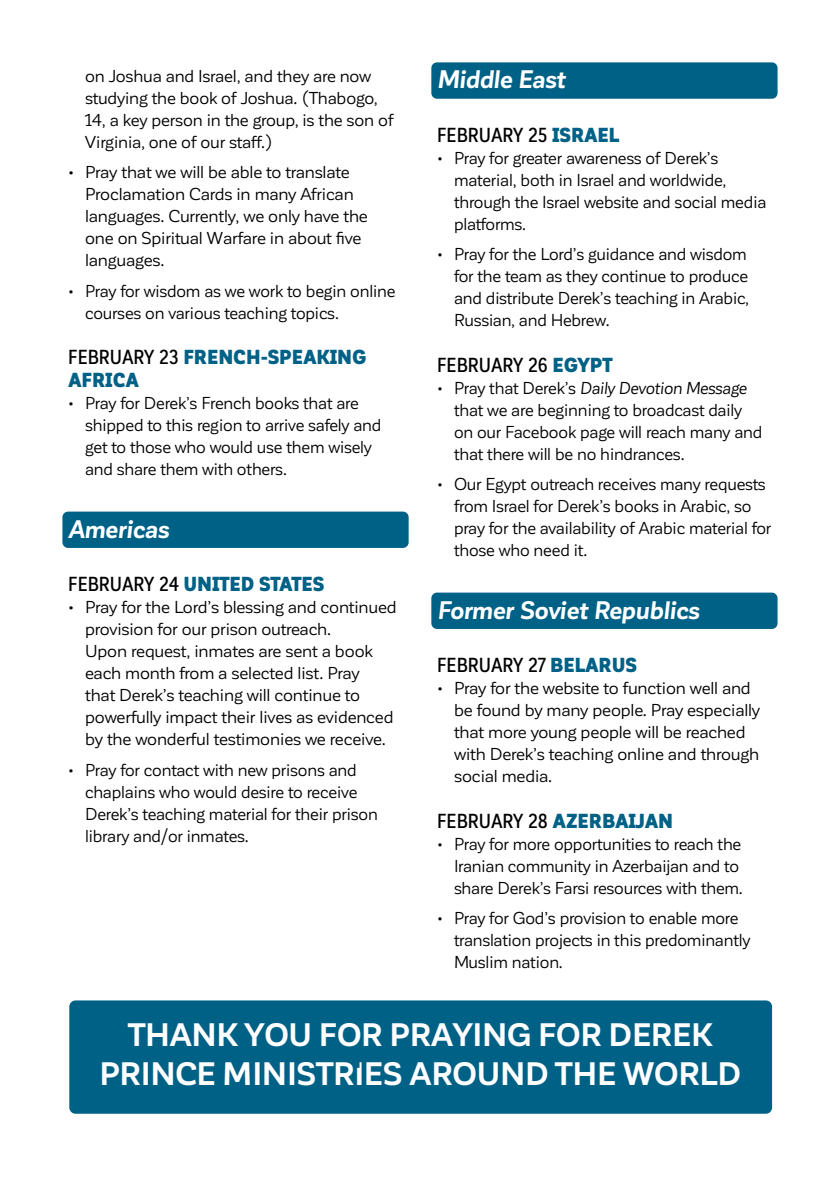
<style>
.page{position:relative;width:840px;height:1191px;background:#fff}
.page>*{position:absolute;margin:0;border:0;box-sizing:border-box;transform-origin:0 0}
.t1{font:700 32px/38.4px "Corporative Sans";letter-spacing:-.01em;color:#fff;text-align:center}
.t2{font:italic 700 25px "Corporative Sans";letter-spacing:-.01em;color:#fff}
.t3{font:500 20px "Corporative Sans Alt Cnd";letter-spacing:.005em;color:#000}
.t4{font:900 20px/23px "Corporative Sans Alt Cnd";letter-spacing:-.01em;color:#006186}
.t5{font:17px/22px "Corporative Sans";letter-spacing:-.01em;color:#000}
.s1{font-weight:500;color:#000}
.s2{font-weight:900;color:#006186}
.s3{font-style:italic}
</style>
<div class="page">
<div style="left:69px;top:1000px;width:702px;height:113px;background:#006186;border-radius:6px"></div>
<div style="left:62px;top:511px;width:346px;height:37px;background:#006186;border-radius:6px"></div>
<div style="left:431px;top:62px;width:346px;height:37px;background:#006186;border-radius:6px"></div>
<div style="left:431px;top:592px;width:346px;height:37px;background:#006186;border-radius:6px"></div>
<p class="t5" style="left:85px;top:65px;width:310px">on Joshua and Israel, and they are now studying the book of Joshua. (Thabogo, 14, a key person in the group, is the son of Virginia, one of our staff.)</p>
<p class="t5" style="left:85px;top:162px;width:284px;text-indent:-17px">• Pray that we will be able to translate<br>Proclamation Cards in many African languages. Currently, we only have the one on Spiritual Warfare in about five languages.</p>
<p class="t5" style="left:85px;top:280px;width:312px;text-indent:-17px">• Pray for wisdom as we work to begin online courses on various teaching topics.</p>
<p class="t4" style="left:68px;top:346px;width:299px"><span class="s1">FEBRUARY 23</span> FRENCH-SPEAKING<br>AFRICA</p>
<p class="t5" style="left:85px;top:393px;width:297px;text-indent:-17px">• Pray for Derek’s French books that are shipped to this region to arrive safely and get to those who would use them wisely and share them with others.</p>
<h2 class="t2" style="left:68px;top:515px;width:102px">Americas</h2>
<p class="t4" style="left:68px;top:573px;width:258px"><span class="s1">FEBRUARY 24</span> UNITED STATES</p>
<p class="t5" style="left:85px;top:596px;width:313px;text-indent:-17px">• Pray for the Lord’s blessing and continued provision for our prison outreach.<br>Upon request, inmates are sent a book each month from a selected list. Pray<br>that Derek’s teaching will continue to powerfully impact their lives as evidenced by the wonderful testimonies we receive.</p>
<p class="t5" style="left:85px;top:759px;width:294px;text-indent:-17px">• Pray for contact with new prisons and chaplains who would desire to receive Derek’s teaching material for their prison library and/or inmates.</p>
<h2 class="t2" style="left:437px;top:66px;width:129px">Middle East</h2>
<p class="t3" style="left:437px;top:124px;width:183px">FEBRUARY 25 <span class="s2">ISRAEL</span></p>
<p class="t5" style="left:454px;top:147px;width:313px;text-indent:-17px">• Pray for greater awareness of Derek’s material, both in Israel and worldwide, through the Israel website and social media platforms.</p>
<p class="t5" style="left:454px;top:243px;width:296px;text-indent:-17px">• Pray for the Lord’s guidance and wisdom for the team as they continue to produce and distribute Derek’s teaching in Arabic, Russian, and Hebrew.</p>
<p class="t3" style="left:437px;top:354px;width:177px">FEBRUARY 26 <span class="s2">EGYPT</span></p>
<p class="t5" style="left:454px;top:377px;width:309px;text-indent:-17px">• Pray that Derek’s <span class="s3">Daily Devotion Message </span>that we are beginning to broadcast daily on our Facebook page will reach many and that there will be no hindrances.</p>
<p class="t5" style="left:454px;top:474px;width:318px;text-indent:-17px">• Our Egypt outreach receives many requests from Israel for Derek’s books in Arabic, so pray for the availability of Arabic material for those who need it.</p>
<h2 class="t2" style="left:437px;top:596px;width:264px">Former Soviet Republics</h2>
<p class="t3" style="left:437px;top:654px;width:201px">FEBRUARY 27 <span class="s2">BELARUS</span></p>
<p class="t5" style="left:454px;top:677px;width:307px;text-indent:-17px">• Pray for the website to function well and be found by many people. Pray especially that more young people will be reached with Derek’s teaching online and through social media.</p>
<p class="t3" style="left:437px;top:810px;width:237px">FEBRUARY 28 <span class="s2">AZERBAIJAN</span></p>
<p class="t5" style="left:454px;top:833px;width:290px;text-indent:-17px">• Pray for more opportunities to reach the<br>Iranian community in Azerbaijan and to share Derek’s Farsi resources with them.</p>
<p class="t5" style="left:454px;top:907px;width:298px;text-indent:-17px">• Pray for God’s provision to enable more translation projects in this predominantly<br>Muslim nation.</p>
<h1 class="t1" style="left:99px;top:1016px;width:642px">THANK YOU FOR PRAYING FOR DEREK<br>PRINCE MINISTRIES AROUND THE WORLD</h1>
</div>
